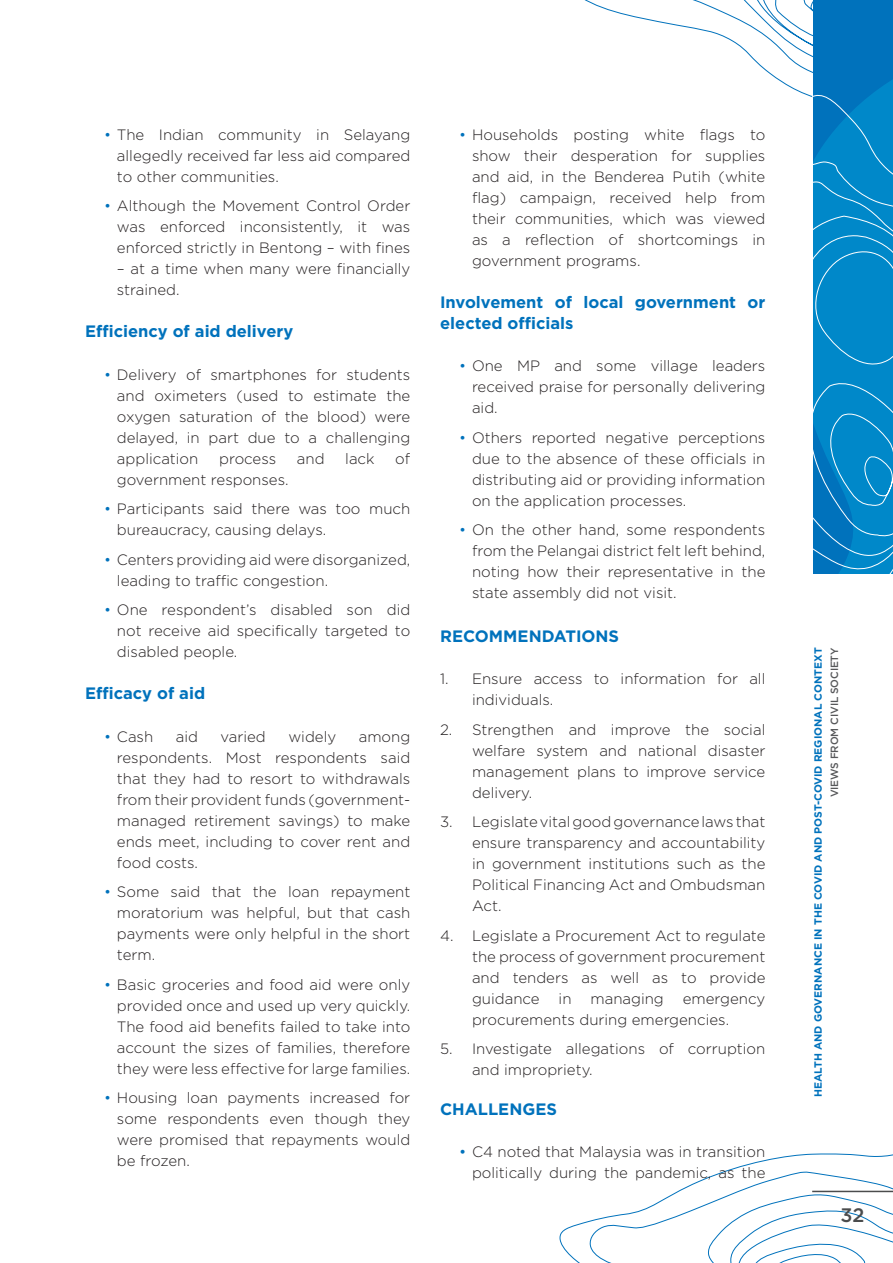
<style>
.page{position:relative;width:893px;height:1263px;background:#fff}
.page>*{position:absolute;margin:0;border:0;box-sizing:border-box;transform-origin:0 0}
.t1{font:500 19.5px "Gotham";color:#4b4c4d}
.t2{font:700 16.5px/21px "Gotham";color:#0072bc}
.t3{font:300 15px/21px "Gotham";color:#231f20;text-align:justify}
.t4{font:700 10.5px "Gotham";color:#0072bc}
.t5{font:500 10.5px "Gotham";letter-spacing:-.01em;color:#57585a}
.s1{color:#0072bc}
.s2{font-weight:400;color:#0072bc}
</style>
<div class="page">
<svg style="left:559px;top:1153px;width:334px;height:110px"></svg>
<svg style="left:584px;top:0;width:309px;height:574px"></svg>
<hr style="left:812px;top:1191px;width:81px;height:1px;background:#4b4c4d">
<p class="t3" style="left:117px;top:123px;width:295px;text-indent:-13px"><span class="s1">•</span> The Indian community in Selayang allegedly received far less aid compared to other communities.</p>
<p class="t3" style="left:117px;top:195px;width:295px;text-indent:-13px"><span class="s1">•</span> Although the Movement Control Order was enforced inconsistently, it was enforced strictly in Bentong – with fines</p>
<p class="t3" style="left:117px;top:258px;width:295px">– at a time when many were financially strained.</p>
<p class="t2" style="left:85px;top:321px;width:210px">Efficiency of aid delivery</p>
<p class="t3" style="left:117px;top:363px;width:295px;text-indent:-13px"><span class="s1">•</span> Delivery of smartphones for students and oximeters (used to estimate the oxygen saturation of the blood) were delayed, in part due to a challenging application</p>
<p class="t3" style="left:219px;top:447px;width:58px">process</p>
<p class="t3" style="left:297px;top:447px;width:29px">and</p>
<p class="t3" style="left:345px;top:447px;width:31px">lack</p>
<p class="t3" style="left:395px;top:447px;width:17px">of</p>
<p class="t3" style="left:117px;top:468px;width:173px">government responses.</p>
<p class="t3" style="left:117px;top:498px;width:295px;text-indent:-13px"><span class="s1">•</span> Participants said there was too much bureaucracy, causing delays.</p>
<p class="t3" style="left:117px;top:548px;width:295px;text-indent:-13px"><span class="s1">•</span> Centers providing aid were disorganized, leading to traffic congestion.</p>
<p class="t3" style="left:117px;top:599px;width:295px;text-indent:-13px"><span class="s1">•</span> One respondent’s disabled son did not receive aid specifically targeted to disabled people.</p>
<p class="t2" style="left:85px;top:683px;width:122px">Efficacy of aid</p>
<p class="t3" style="left:104px;top:725px;width:51px"><span class="s1">•</span> Cash</p>
<p class="t3" style="left:176px;top:725px;width:24px">aid</p>
<p class="t3" style="left:220px;top:725px;width:47px">varied</p>
<p class="t3" style="left:288px;top:725px;width:49px">widely</p>
<p class="t3" style="left:117px;top:725px;width:295px;text-indent:242px">among respondents. Most respondents said that they had to resort to withdrawals from their provident funds (government&shy;managed retirement savings) to make ends meet, including to cover rent and food costs.</p>
<p class="t3" style="left:117px;top:881px;width:295px;text-indent:-13px"><span class="s1">•</span> Some said that the loan repayment moratorium was helpful, but that cash payments were only helpful in the short term.</p>
<p class="t3" style="left:117px;top:973px;width:295px;text-indent:-13px"><span class="s1">•</span> Basic groceries and food aid were only provided once and used up very quickly.<br>The food aid benefits failed to take into account the sizes of families, therefore they were less effective for large families.</p>
<p class="t3" style="left:117px;top:1087px;width:295px;text-indent:-13px"><span class="s1">•</span> Housing loan payments increased for some respondents even though they were promised that repayments would be frozen.</p>
<p class="t3" style="left:472px;top:123px;width:295px;text-indent:-13px"><span class="s1">•</span> Households posting white flags to show their desperation for supplies and aid, in the Benderea Putih (white flag) campaign, received help from their communities, which was viewed as a reflection of shortcomings in government programs.</p>
<p class="t2" style="left:440px;top:291px;width:327px">Involvement of local government or elected officials</p>
<p class="t3" style="left:472px;top:355px;width:295px;text-indent:-13px"><span class="s1">•</span> One MP and some village leaders received praise for personally delivering aid.</p>
<p class="t3" style="left:472px;top:426px;width:295px;text-indent:-13px"><span class="s1">•</span> Others reported negative perceptions due to the absence of these officials in distributing aid or providing information on the application processes.</p>
<p class="t3" style="left:472px;top:519px;width:295px;text-indent:-13px"><span class="s1">•</span> On the other hand, some respondents from the Pelangai district felt left behind, noting how their representative in the state assembly did not visit.</p>
<p class="t2" style="left:440px;top:625px;width:181px">RECOMMENDATIONS</p>
<p class="t3" style="left:472px;top:668px;width:295px;text-indent:-32px">1. Ensure access to information for all individuals.</p>
<p class="t3" style="left:472px;top:718px;width:295px;text-indent:-32px">2. Strengthen and improve the social welfare system and national disaster management plans to improve service delivery.</p>
<p class="t3" style="left:472px;top:811px;width:295px;text-indent:-32px">3. Legislate vital good governance laws that ensure transparency and accountability in government institutions such as the Political Financing Act and Ombudsman Act.</p>
<p class="t3" style="left:472px;top:924px;width:295px;text-indent:-32px">4. Legislate a Procurement Act to regulate the process of government procurement and tenders as well as to provide guidance</p>
<p class="t3" style="left:559px;top:987px;width:14px">in</p>
<p class="t3" style="left:590px;top:987px;width:75px">managing</p>
<p class="t3" style="left:472px;top:987px;width:295px;text-indent:211px">emergency procurements during emergencies.</p>
<p class="t3" style="left:472px;top:1038px;width:295px;text-indent:-32px">5. Investigate allegations of corruption and impropriety.</p>
<p class="t2" style="left:440px;top:1098px;width:118px">CHALLENGES</p>
<p class="t3" style="left:459px;top:1141px;width:308px;text-align:right"><span class="s2">•</span> C4 noted that Malaysia was in transition politically during the pandemic, as the</p>
<p class="t4" style="left:811px;top:1097px;width:451px;rotate:-90deg">HEALTH AND GOVERNANCE IN THE COVID AND POST-COVID REGIONAL CONTEXT</p>
<p class="t5" style="left:828px;top:797px;width:151px;rotate:-90deg">VIEWS FROM CIVIL SOCIETY</p>
<h1 class="t1" style="left:841px;top:1202px;width:26px">32</h1>
</div>
